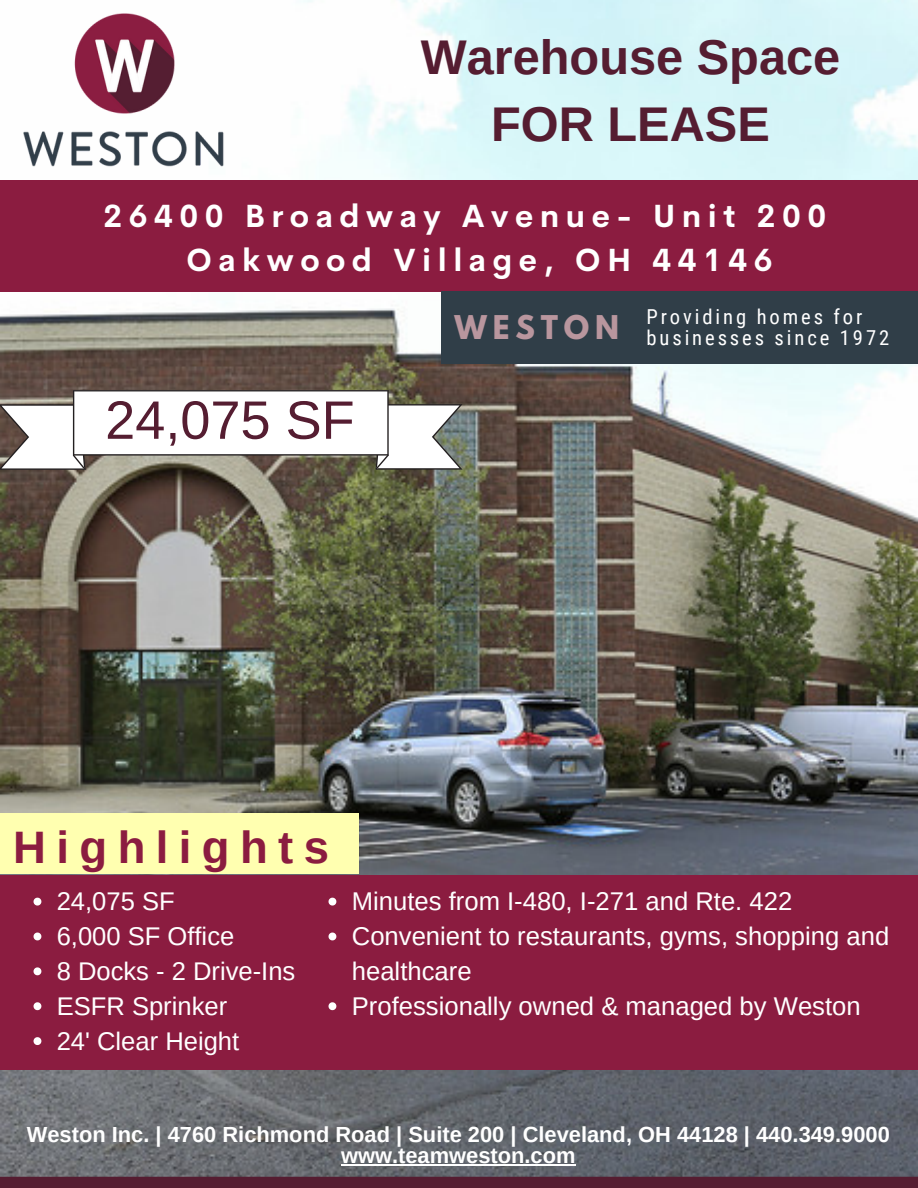
<style>
.page{position:relative;width:918px;height:1188px;background:#fff}
.page>*{position:absolute;margin:0;border:0;box-sizing:border-box;transform-origin:0 0}
.t1{font:54.15px "Arimo";color:#551d31}
.t2{font:700 48.75px/67.5px "Arimo";color:#551d31;text-align:center}
.t3{font:700 45.45px "Arimo";letter-spacing:.23em;color:#8b1c40}
.t4{font:700 31.5px/43.8px "Cerebri Sans";letter-spacing:.205em;color:#fff}
.t5{font:700 28.95px "League Spartan";letter-spacing:.2em;color:#b9969e}
.t6{font:25.65px/34.8px "Arimo";color:#fff}
.t7{font:25.5px/34.8px "Arimo";color:#fff}
.t8{font:700 21.9px/21.3px "Arimo";color:#fff;text-align:center}
.t9{font:20.55px/21.1px "Roboto Condensed";letter-spacing:.14em;color:#fff}
</style>
<div class="page">
<img style="left:0;top:0;width:918px;height:1177px">
<img style="left:17px;top:7px;width:214px;height:166px">
<div style="left:0;top:875px;width:918px;height:195px;background:#8b1c40"></div>
<div style="left:0;top:1177px;width:918px;height:11px;background:#551d31"></div>
<div style="left:0;top:814px;width:359px;height:60px;background:#ffffb0"></div>
<div style="left:0;top:180px;width:918px;height:111px;background:#8b1c40"></div>
<div style="left:441px;top:291px;width:477px;height:73px;background:#303e48"></div>
<svg style="left:34px;top:898px;width:7px;height:8px"></svg>
<svg style="left:34px;top:933px;width:7px;height:7px"></svg>
<svg style="left:34px;top:967px;width:7px;height:8px"></svg>
<svg style="left:34px;top:1002px;width:7px;height:8px"></svg>
<svg style="left:34px;top:1037px;width:7px;height:8px"></svg>
<hr style="left:341px;top:1164px;width:235px;height:1px;background:#fff">
<svg style="left:0;top:390px;width:463px;height:80px"></svg>
<svg style="left:329px;top:898px;width:7px;height:8px"></svg>
<svg style="left:329px;top:933px;width:7px;height:7px"></svg>
<svg style="left:329px;top:1002px;width:7px;height:8px"></svg>
<h2 class="t2" style="left:421px;top:23px;width:421px">Warehouse Space<br>FOR LEASE</h2>
<p class="t4" style="left:187px;top:195px;width:641px;text-indent:-83px">26400 Broadway Avenue- Unit 200<br>Oakwood Village, OH 44146</p>
<h1 class="t1" style="left:105px;top:390px;width:251px">24,075 SF</h1>
<p class="t5" style="left:454px;top:313px;width:166px">WESTON</p>
<p class="t9" style="left:647px;top:306px;width:244px">Providing homes for businesses since 1972</p>
<h3 class="t3" style="left:13px;top:822px;width:317px">Highlights</h3>
<p class="t7" style="left:57px;top:884px;width:240px">24,075 SF<br>6,000 SF Office<br>8 Docks - 2 Drive-Ins<br>ESFR Sprinker<br>24' Clear Height</p>
<p class="t6" style="left:352px;top:884px;width:539px">Minutes from I-480, I-271 and Rte. 422<br>Convenient to restaurants, gyms, shopping and healthcare<br>Professionally owned &amp; managed by Weston</p>
<p class="t8" style="left:27px;top:1123px;width:865px">Weston Inc. | 4760 Richmond Road | Suite 200 | Cleveland, OH 44128 | 440.349.9000 www.teamweston.com</p>
</div>
